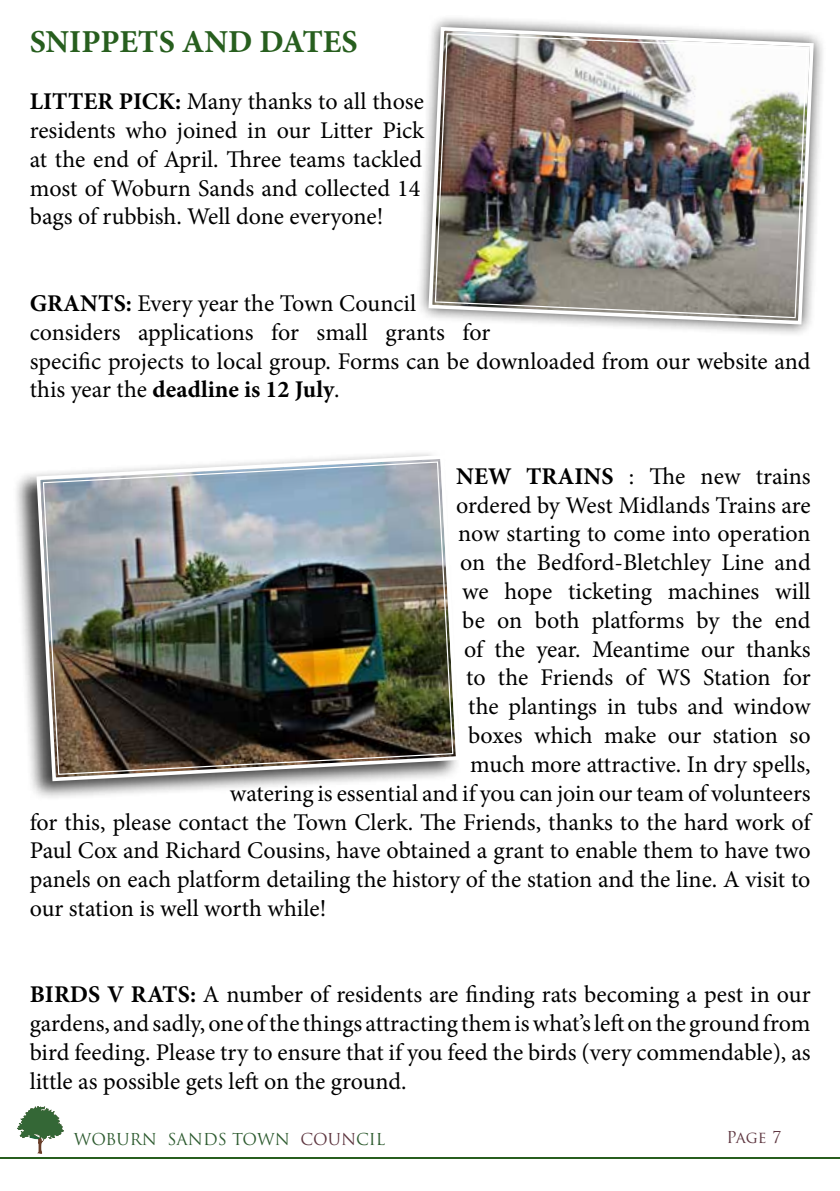
<style>
.page{position:relative;width:840px;height:1191px;background:#fff}
.page>*{position:absolute;margin:0;border:0;box-sizing:border-box;transform-origin:0 0}
.t1{font:700 32px "Minion Pro";color:#275e1e}
.t2{font:24px/28.8px "Minion Pro";letter-spacing:-.005em;color:#000}
.t3{font:16px "Trajan Pro";color:#2c5a2e}
.t4{font:16px "Trajan Pro";color:#5d353f}
.s1{font-weight:700}
.s2{color:#5d353f}
.s3{font-family:"Times New Roman";font-weight:700;color:#fff}
</style>
<div class="page">
<svg style="left:17px;top:1106px;width:47px;height:47px"></svg>
<hr style="left:0;top:1157px;width:839px;height:2px;background:#275e1e">
<div style="left:415px;top:14px;width:411px;height:324px;background:#000;opacity:.75"></div>
<svg style="left:426px;top:25px;width:389px;height:313px"></svg>
<img style="left:434px;top:33px;width:373px;height:286px">
<div style="left:12px;top:449px;width:449px;height:352px;background:#000;opacity:.75"></div>
<svg style="left:35px;top:453px;width:426px;height:330px"></svg>
<img style="left:42px;top:461px;width:412px;height:314px">
<h1 class="t1" style="left:30px;top:19px;width:329px">SNIPPETS AND DATES</h1>
<p class="t2" style="left:30px;top:87px;width:396px"><span class="s1">LITTER PICK:</span> Many thanks to all those residents who joined in our Litter Pick at the end of April. Three teams tackled most of Woburn Sands and collected 14 bags of rubbish. Well done everyone!</p>
<p class="t2" style="left:30px;top:289px;width:781px"><span class="s1">GRANTS:</span> Every year the Town Council<br>considers applications for small grants for<br>specific projects to local group. Forms can be downloaded from our website and this year the <span class="s1">deadline is 12 July</span>.</p>
<p class="t2" style="left:456px;top:462px;width:356px"><span class="s1">NEW TRAINS</span> : The new trains</p>
<p class="t2" style="left:456px;top:490px;width:355px">ordered by West Midlands Trains are</p>
<p class="t2" style="left:458px;top:519px;width:354px">now starting to come into operation</p>
<p class="t2" style="left:460px;top:548px;width:352px">on the Bedford-Bletchley Line and</p>
<p class="t2" style="left:462px;top:577px;width:350px">we hope ticketing machines will</p>
<p class="t2" style="left:462px;top:606px;width:349px">be on both platforms by the end</p>
<p class="t2" style="left:464px;top:634px;width:348px">of the year. Meantime our thanks</p>
<p class="t2" style="left:466px;top:663px;width:346px">to the Friends of WS Station for</p>
<p class="t2" style="left:468px;top:692px;width:343px">the plantings in tubs and window</p>
<p class="t2" style="left:468px;top:721px;width:344px">boxes which make our station so</p>
<p class="t2" style="left:470px;top:750px;width:342px">much more attractive. In dry spells,</p>
<p class="t2" style="left:230px;top:778px;width:582px">watering is essential and if you can join our team of volunteers</p>
<p class="t2" style="left:30px;top:807px;width:781px">for this, please contact the Town Clerk. The Friends, thanks to the hard work of</p>
<p class="t2" style="left:30px;top:836px;width:782px">Paul Cox and Richard Cousins, have obtained a grant to enable them to have two</p>
<p class="t2" style="left:30px;top:865px;width:781px">panels on each platform detailing the history of the station and the line. A visit to</p>
<p class="t2" style="left:30px;top:894px;width:298px">our station is well worth while!</p>
<p class="t2" style="left:30px;top:980px;width:782px;text-align:justify"><span class="s1">BIRDS V RATS:</span> A number of residents are finding rats becoming a pest in our gardens, and sadly, one of the things attracting them is what’s left on the ground from bird feeding. Please try to ensure that if you feed the birds (very commendable), as little as possible gets left on the ground.</p>
<p class="t3" style="left:74px;top:1128px;width:313px">WOBURN SANDS TOWN <span class="s2">COUN</span>CIL</p>
<p class="t4" style="left:726px;top:1127px;width:68px">Page 7 <span class="s3">2</span></p>
</div>
